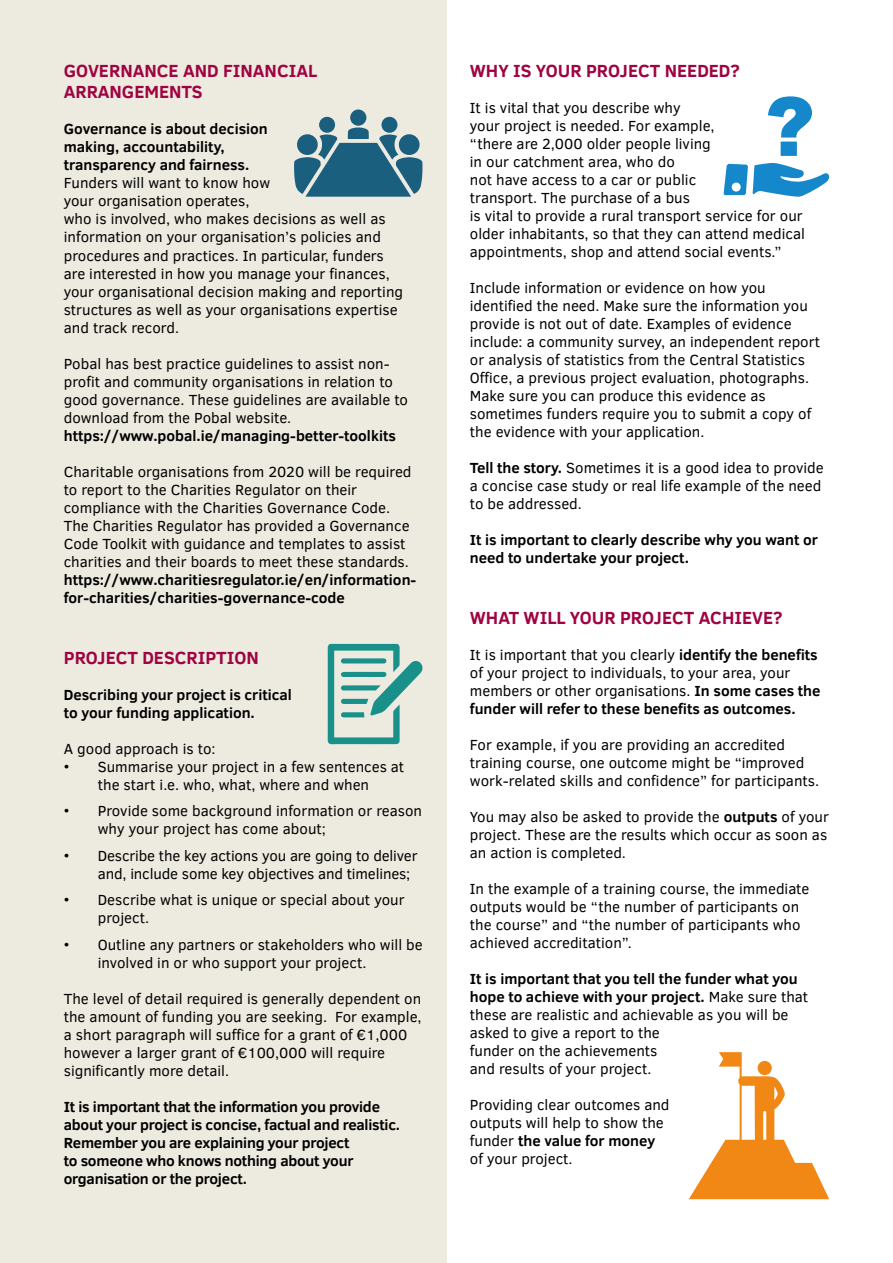
<style>
.page{position:relative;width:893px;height:1263px;background:#fff}
.page>*{position:absolute;margin:0;border:0;box-sizing:border-box;transform-origin:0 0}
.t1{font:700 18px/21.6px "Clear Sans";color:#9f0342}
.t2{font:15px/18px "Clear Sans";color:#000}
.t3{font:700 15px/18px "Clear Sans";color:#000}
.s1{font-weight:700}
</style>
<div class="page">
<div style="left:0;top:0;width:446px;height:1263px;background:#edebe0"></div>
<svg style="left:723px;top:163px;width:107px;height:34px"></svg>
<svg style="left:768px;top:96px;width:44px;height:60px"></svg>
<svg style="left:294px;top:127px;width:128px;height:70px"></svg>
<div style="left:381px;top:117px;width:16px;height:16px;background:#1b5f7f;border-radius:50%"></div>
<div style="left:319px;top:117px;width:16px;height:16px;background:#1b5f7f;border-radius:50%"></div>
<div style="left:350px;top:109px;width:16px;height:17px;background:#1b5f7f;border-radius:50%"></div>
<svg style="left:328px;top:644px;width:95px;height:100px"></svg>
<svg style="left:689px;top:1052px;width:140px;height:147px"></svg>
<p class="t1" style="left:64px;top:59px;width:255px">GOVERNANCE AND FINANCIAL<br>ARRANGEMENTS</p>
<p class="t3" style="left:64px;top:120px;width:206px">Governance is about decision making, accountability, transparency and fairness.</p>
<p class="t2" style="left:64px;top:174px;width:341px">Funders will want to know how<br>your organisation operates,<br>who is involved, who makes decisions as well as information on your organisation’s policies and procedures and practices. In particular, funders are interested in how you manage your finances, your organisational decision making and reporting structures as well as your organisations expertise and track record.</p>
<p class="t2" style="left:64px;top:354px;width:346px">Pobal has best practice guidelines to assist non&shy;profit and community organisations in relation to good governance. These guidelines are available to download from the Pobal website.</p>
<p class="t3" style="left:64px;top:426px;width:334px">https://www.pobal.ie/managing-better-toolkits</p>
<p class="t2" style="left:64px;top:462px;width:349px">Charitable organisations from 2020 will be required to report to the Charities Regulator on their compliance with the Charities Governance Code.<br>The Charities Regulator has provided a Governance Code Toolkit with guidance and templates to assist charities and their boards to meet these standards.</p>
<p class="t3" style="left:64px;top:570px;width:354px">https://www.charitiesregulator.ie/en/information&shy;for-charities/charities-governance-code</p>
<p class="t1" style="left:64px;top:646px;width:197px">PROJECT DESCRIPTION</p>
<p class="t3" style="left:64px;top:685px;width:230px">Describing your project is critical to your funding application.</p>
<p class="t2" style="left:64px;top:739px;width:153px">A good approach is to:</p>
<p class="t2" style="left:64px;top:757px;width:342px;text-align:center">• Summarise your project in a few sentences at the start i.e. who, what, where and when</p>
<p class="t2" style="left:98px;top:802px;width:326px;text-indent:-34px">• Provide some background information or reason why your project has come about;</p>
<p class="t2" style="left:98px;top:846px;width:321px;text-indent:-34px">• Describe the key actions you are going to deliver and, include some key objectives and timelines;</p>
<p class="t2" style="left:98px;top:891px;width:308px;text-indent:-34px">• Describe what is unique or special about your project.</p>
<p class="t2" style="left:98px;top:935px;width:326px;text-indent:-34px">• Outline any partners or stakeholders who will be involved in or who support your project.</p>
<p class="t2" style="left:64px;top:989px;width:359px">The level of detail required is generally dependent on the amount of funding you are seeking. For example, a short paragraph will suffice for a grant of €1,000 however a larger grant of €100,000 will require significantly more detail.</p>
<p class="t3" style="left:64px;top:1097px;width:338px">It is important that the information you provide about your project is concise, factual and realistic.<br>Remember you are explaining your project<br>to someone who knows nothing about your organisation or the project.</p>
<p class="t1" style="left:470px;top:59px;width:272px">WHY IS YOUR PROJECT NEEDED?</p>
<p class="t2" style="left:470px;top:99px;width:337px">It is vital that you describe why<br>your project is needed. For example,<br>“there are 2,000 older people living<br>in our catchment area, who do<br>not have access to a car or public<br>transport. The purchase of a bus<br>is vital to provide a rural transport service for our older inhabitants, so that they can attend medical appointments, shop and attend social events.”</p>
<p class="t2" style="left:470px;top:279px;width:352px">Include information or evidence on how you identified the need. Make sure the information you provide is not out of date. Examples of evidence include: a community survey, an independent report or analysis of statistics from the Central Statistics Office, a previous project evaluation, photographs.<br>Make sure you can produce this evidence as sometimes funders require you to submit a copy of the evidence with your application.</p>
<p class="t2" style="left:470px;top:459px;width:355px"><span class="s1">Tell the story.</span> Sometimes it is a good idea to provide a concise case study or real life example of the need to be addressed.</p>
<p class="t3" style="left:470px;top:530px;width:350px">It is important to clearly describe why you want or need to undertake your project.</p>
<p class="t1" style="left:470px;top:606px;width:314px">WHAT WILL YOUR PROJECT ACHIEVE?</p>
<p class="t2" style="left:470px;top:646px;width:352px">It is important that you clearly <span class="s1">identify the benefits </span>of your project to individuals, to your area, your members or other organisations. <span class="s1">In some cases the funder will refer to these benefits as outcomes.</span></p>
<p class="t2" style="left:470px;top:736px;width:351px">For example, if you are providing an accredited training course, one outcome might be “improved work-related skills and confidence” for participants.</p>
<p class="t2" style="left:470px;top:808px;width:361px;text-align:justify">You may also be asked to provide the <span class="s1">outputs</span> of your project. These are the results which occur as soon as an action is completed.</p>
<p class="t2" style="left:470px;top:880px;width:341px">In the example of a training course, the immediate outputs would be “the number of participants on the course” and “the number of participants who achieved accreditation”.</p>
<p class="t2" style="left:470px;top:970px;width:340px"><span class="s1">It is important that you tell the funder what you hope to achieve with your project.</span> Make sure that these are realistic and achievable as you will be asked to give a report to the<br>funder on the achievements<br>and results of your project.</p>
<p class="t2" style="left:470px;top:1096px;width:201px">Providing clear outcomes and outputs will help to show the funder <span class="s1">the value for money </span>of your project.</p>
</div>
